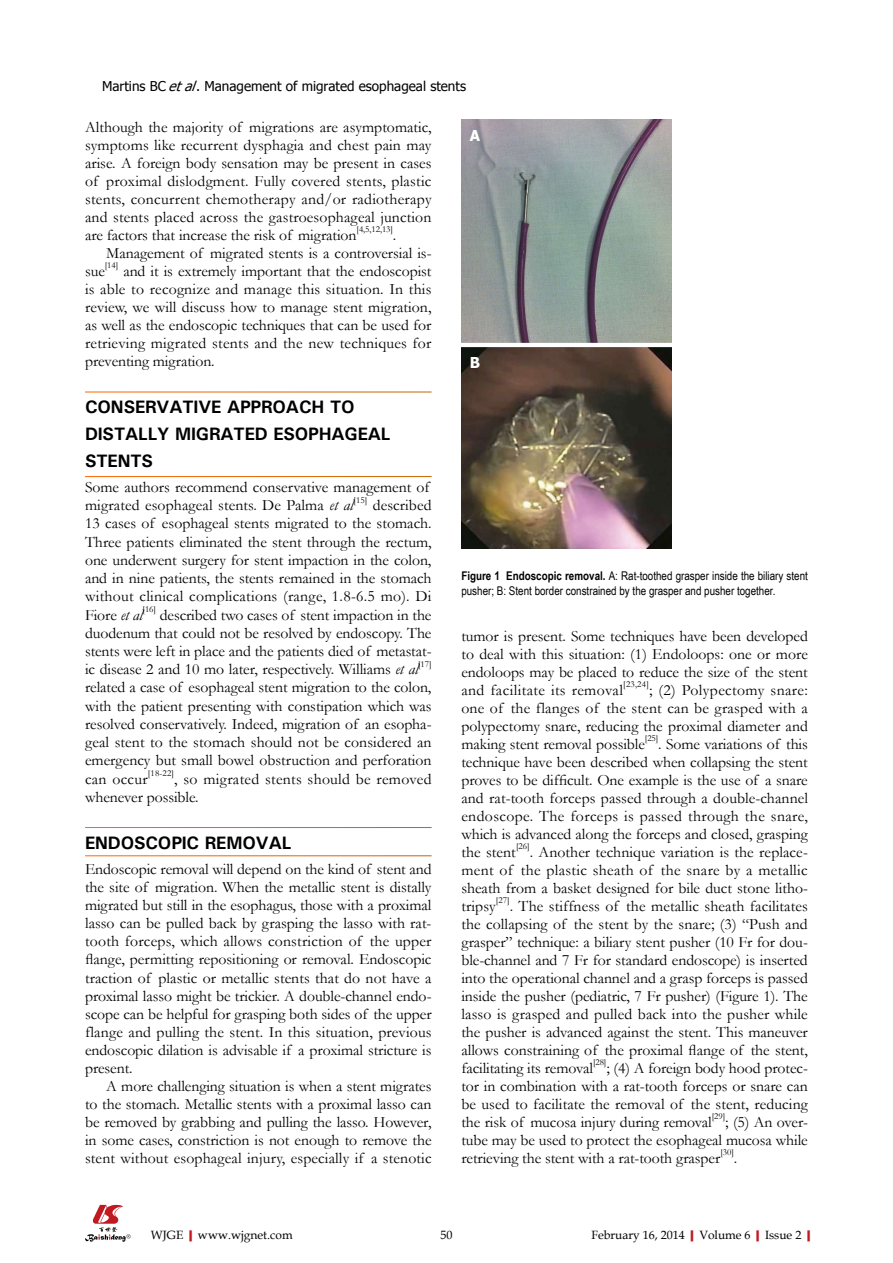
<style>
.page{position:relative;width:893px;height:1263px;background:#fff}
.page>*{position:absolute;margin:0;border:0;box-sizing:border-box;transform-origin:0 0}
.t1{font:700 18px/27px "Univers";letter-spacing:-.01em;color:#000}
.t2{font:15.75px/18px "Garamond";letter-spacing:-.005em;color:#000;text-align:justify}
.t3{font:15.75px/18.1px "Garamond";letter-spacing:.02em;color:#000}
.t4{font:700 15px "Tahoma";color:#fff}
.t5{font:13.5px "Tahoma";color:#000}
.t6{font:12px/15px "Arial Narrow";color:#000}
.t7{font:12px "Book Antiqua";color:#000}
.t8{font:9.15px "Garamond";letter-spacing:-.005em;color:#000}
.s1{font-style:italic}
.s2{font-weight:700}
.s3{font-weight:700;color:#c01920}
</style>
<div class="page">
<svg style="left:85px;top:1205px;width:46px;height:37px"></svg>
<img style="left:461px;top:119px;width:210px;height:430px">
<hr style="left:457px;top:343px;width:216px;height:4px;background:#fff">
<p class="t5" style="left:102px;top:77px;width:365px">Martins BC <span class="s1">etal</span>. Management of migrated esophageal stents</p>
<p class="t2" style="left:85px;top:118px;width:348px">Although the majority of migrations are asymptomatic, symptoms like recurrent dysphagia and chest pain may arise. A foreign body sensation may be present in cases of proximal dislodgment. Fully covered stents, plastic stents, concurrent chemotherapy and/or radiotherapy and stents placed across the gastroesophageal junction are factors that increase the risk of migration</p>
<p class="t8" style="left:357px;top:223px;width:38px">[4,5,12,13]</p>
<p class="t2" style="left:106px;top:226px;width:327px;text-indent:287px">.<br>Management of migrated stents is a controversial is-</p>
<p class="t8" style="left:105px;top:259px;width:15px">[14]</p>
<p class="t2" style="left:85px;top:262px;width:348px;text-indent:38px">and it is extremely important that the endoscopist is able to recognize and manage this situation. In this review, we will discuss how to manage stent migration, as well as the endoscopic techniques that can be used for retrieving migrated stents and the new techniques for preventing migration.</p>
<p class="t1" style="left:85px;top:393px;width:307px">CONSERVATIVE APPROACH TO<br>DISTALLY MIGRATED ESOPHAGEAL<br>STENTS</p>
<p class="t2" style="left:85px;top:477px;width:346px">Some authors recommend conservative management of migrated esophageal stents. De Palma <span class="s1">et al</span></p>
<p class="t2" style="left:85px;top:262px;width:21px">sue</p>
<p class="t8" style="left:353px;top:494px;width:15px">[15]</p>
<p class="t2" style="left:85px;top:496px;width:348px;text-indent:288px">described 13 cases of esophageal stents migrated to the stomach.<br>Three patients eliminated the stent through the rectum, one underwent surgery for stent impaction in the colon, and in nine patients, the stents remained in the stomach without clinical complications (range, 1.8-6.5 mo). Di Fiore <span class="s1">et al</span></p>
<p class="t8" style="left:143px;top:603px;width:15px">[16]</p>
<p class="t2" style="left:85px;top:605px;width:348px;text-indent:75px">described two cases of stent impaction in the duodenum that could not be resolved by endoscopy. The stents were left in place and the patients died of metastat&shy;ic disease 2 and 10 mo later, respectively. Williams <span class="s1">et al</span></p>
<p class="t8" style="left:418px;top:658px;width:15px">[17]</p>
<p class="t2" style="left:85px;top:678px;width:348px">related a case of esophageal stent migration to the colon, with the patient presenting with constipation which was resolved conservatively. Indeed, migration of an esopha&shy;geal stent to the stomach should not be considered an emergency but small bowel obstruction and perforation can occur</p>
<p class="t8" style="left:148px;top:767px;width:28px">[18-22]</p>
<p class="t3" style="left:85px;top:769px;width:348px;text-indent:89px">, so migrated stents should be removed whenever possible.</p>
<p class="t1" style="left:85px;top:829px;width:208px">ENDOSCOPIC REMOVAL</p>
<p class="t2" style="left:85px;top:860px;width:348px">Endoscopic removal will depend on the kind of stent and the site of migration. When the metallic stent is distally migrated but still in the esophagus, those with a proximal lasso can be pulled back by grasping the lasso with rat&shy;tooth forceps, which allows constriction of the upper flange, permitting repositioning or removal. Endoscopic traction of plastic or metallic stents that do not have a proximal lasso might be trickier. A double-channel endo&shy;scope can be helpful for grasping both sides of the upper flange and pulling the stent. In this situation, previous endoscopic dilation is advisable if a proximal stricture is present.</p>
<p class="t2" style="left:85px;top:1076px;width:348px;text-indent:21px">A more challenging situation is when a stent migrates to the stomach. Metallic stents with a proximal lasso can be removed by grabbing and pulling the lasso. However, in some cases, constriction is not enough to remove the stent without esophageal injury, especially if a stenotic</p>
<p class="t4" style="left:470px;top:125px;width:12px">A</p>
<p class="t4" style="left:470px;top:352px;width:12px">B</p>
<p class="t6" style="left:461px;top:568px;width:348px"><span class="s2">Figure 1 Endoscopic removal.</span> A: Rat-toothed grasper inside the biliary stent pusher; B: Stent border constrained by the grasper and pusher together.</p>
<p class="t2" style="left:461px;top:626px;width:348px">tumor is present. Some techniques have been developed to deal with this situation: (1) Endoloops: one or more endoloops may be placed to reduce the size of the stent and facilitate its removal</p>
<p class="t8" style="left:623px;top:678px;width:27px">[23,24]</p>
<p class="t2" style="left:461px;top:680px;width:348px;text-indent:188px">; (2) Polypectomy snare: one of the flanges of the stent can be grasped with a polypectomy snare, reducing the proximal diameter and making stent removal possible</p>
<p class="t8" style="left:645px;top:732px;width:15px">[25]</p>
<p class="t2" style="left:461px;top:734px;width:348px;text-indent:197px">. Some variations of this technique have been described when collapsing the stent proves to be difficult. One example is the use of a snare and rat-tooth forceps passed through a double-channel endoscope. The forceps is passed through the snare, which is advanced along the forceps and closed, grasping the stent</p>
<p class="t8" style="left:516px;top:840px;width:15px">[26]</p>
<p class="t2" style="left:461px;top:842px;width:348px;text-indent:68px">. Another technique variation is the replace&shy;ment of the plastic sheath of the snare by a metallic sheath from a basket designed for bile duct stone litho&shy;tripsy</p>
<p class="t8" style="left:496px;top:894px;width:15px">[27]</p>
<p class="t2" style="left:461px;top:896px;width:348px;text-indent:48px">. The stiffness of the metallic sheath facilitates the collapsing of the stent by the snare; (3) “Push and grasper” technique: a biliary stent pusher (10 Fr for dou&shy;ble-channel and 7 Fr for standard endoscope) is inserted into the operational channel and a grasp forceps is passed inside the pusher (pediatric, 7 Fr pusher) (Figure 1). The lasso is grasped and pulled back into the pusher while the pusher is advanced against the stent. This maneuver allows constraining of the proximal flange of the stent, facilitating its removal</p>
<p class="t8" style="left:593px;top:1056px;width:15px">[28]</p>
<p class="t2" style="left:461px;top:1058px;width:348px;text-indent:145px">; (4) A foreign body hood protec&shy;tor in combination with a rat-tooth forceps or snare can be used to facilitate the removal of the stent, reducing the risk of mucosa injury during removal</p>
<p class="t8" style="left:712px;top:1110px;width:15px">[29]</p>
<p class="t2" style="left:461px;top:1112px;width:348px;text-indent:264px">; (5) An over&shy;tube may be used to protect the esophageal mucosa while retrieving the stent with a rat-tooth grasper</p>
<p class="t8" style="left:720px;top:1146px;width:15px">[30]</p>
<p class="t2" style="left:734px;top:1148px;width:5px">.</p>
<p class="t7" style="left:151px;top:1226px;width:143px">WJGE<span class="s3">|</span>www.wjgnet.com</p>
<p class="t7" style="left:440px;top:1226px;width:13px">50</p>
<p class="t7" style="left:591px;top:1226px;width:226px">February 16, 2014<span class="s3">|</span>Volume 6<span class="s3">|</span>Issue 2<span class="s3">|</span></p>
</div>
